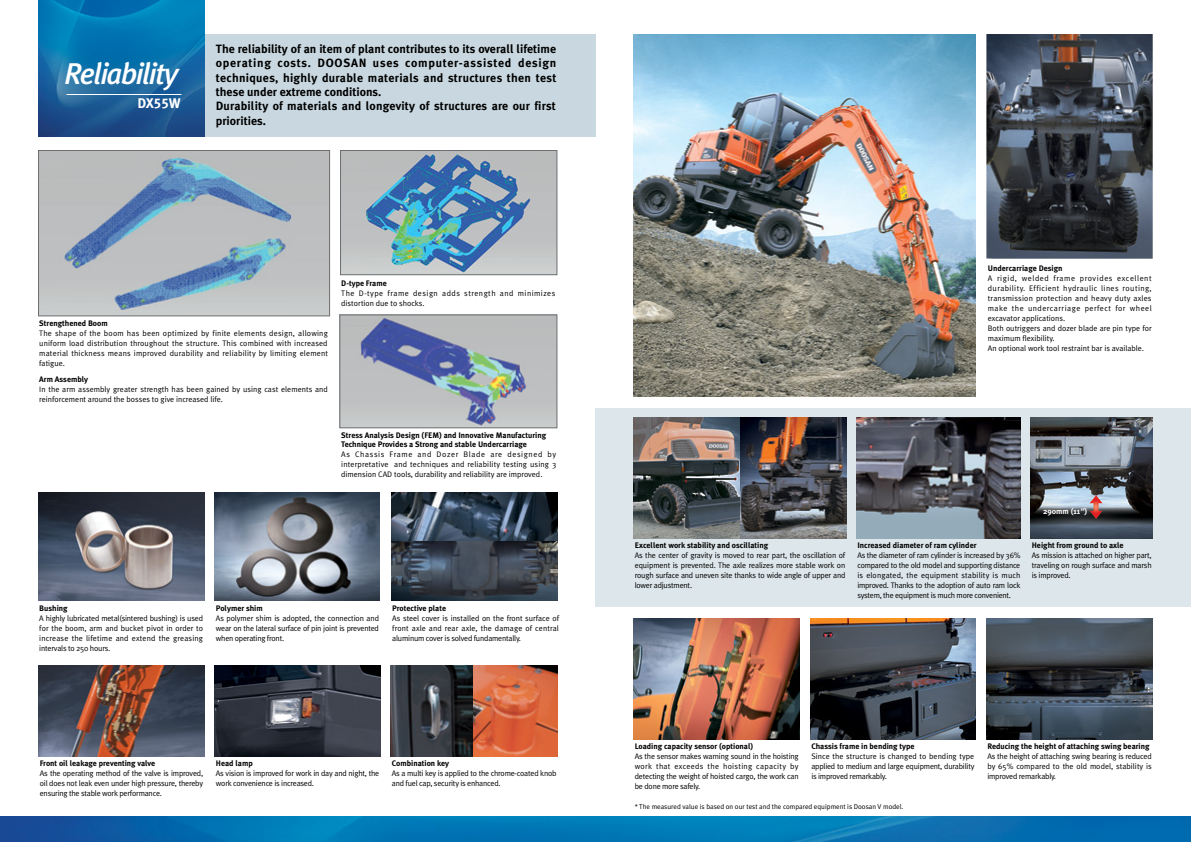
<style>
.page{position:relative;width:1191px;height:842px;background:#fff}
.page>*{position:absolute;margin:0;border:0;box-sizing:border-box;transform-origin:0 0}
.t1{font:italic 500 30px "Meta Plus";letter-spacing:-.05em;color:#fff}
.t2{font:14px "Meta Plus Bold Caps";color:#fff}
.t3{font:700 12px/14.4px "Meta Plus";letter-spacing:.015em;color:#000}
.t4{font:8px/10px "Meta Plus Normal";color:#000;text-align:justify}
.t5{font:700 8px/9px "Meta Plus";color:#000}
.t6{font:8px/10px "Meta Plus Normal";letter-spacing:.02em;color:#000}
.t7{font:8px/10px "Meta Plus Normal";letter-spacing:-.025em;color:#000}
.t8{font:8px/10px "Meta Plus Normal";letter-spacing:.06em;color:#000}
.t9{font:700 8px "Meta Plus";color:#fff}
.t10{font:7px "Meta Plus Normal";color:#000}
.s1{font-family:"Meta Plus";font-weight:700}
.s2{font-style:italic}
</style>
<div class="page">
<img style="left:0;top:816px;width:1191px;height:26px">
<div style="left:595px;top:408px;width:596px;height:199px;background:#dde6ea"></div>
<div style="left:38px;top:34px;width:557px;height:102px;background:#c9d8e0"></div>
<img style="left:38px;top:0;width:166px;height:136px">
<hr style="left:67px;top:94px;width:114px;height:1px;background:#fff">
<img style="left:39px;top:665px;width:165px;height:91px">
<img style="left:634px;top:34px;width:341px;height:363px">
<img style="left:634px;top:618px;width:165px;height:122px">
<img style="left:810px;top:618px;width:165px;height:122px">
<img style="left:986px;top:618px;width:166px;height:122px">
<img style="left:634px;top:417px;width:106px;height:122px">
<img style="left:740px;top:417px;width:106px;height:122px">
<img style="left:1030px;top:417px;width:122px;height:122px">
<img style="left:856px;top:417px;width:164px;height:122px">
<img style="left:38px;top:492px;width:166px;height:108px">
<img style="left:391px;top:492px;width:166px;height:50px">
<img style="left:391px;top:542px;width:166px;height:58px">
<img style="left:215px;top:492px;width:165px;height:108px">
<img style="left:215px;top:665px;width:165px;height:91px">
<img style="left:391px;top:665px;width:82px;height:91px">
<img style="left:473px;top:665px;width:84px;height:91px">
<img style="left:986px;top:34px;width:166px;height:225px">
<img style="left:342px;top:152px;width:213px;height:121px">
<div style="left:340px;top:150px;width:217px;height:125px;border:1px solid #6d6e71"></div>
<img style="left:40px;top:152px;width:288px;height:162px">
<div style="left:38px;top:150px;width:292px;height:166px;border:1px solid #6d6e71"></div>
<img style="left:341px;top:317px;width:214px;height:109px">
<div style="left:339px;top:315px;width:218px;height:113px;border:1px solid #6d6e71"></div>
<h1 class="t1" style="left:64px;top:56px;width:115px">Reliability</h1>
<h2 class="t2" style="left:137px;top:95px;width:45px"><span class="s1">DX</span>55W</h2>
<p class="t3" style="left:216px;top:41px;width:342px">The reliability of an item of plant contributes to its overall lifetime operating costs. DOOSAN uses computer-assisted design techniques, highly durable materials and structures then test these under extreme conditions.<br>Durability of materials and longevity of structures are our first priorities.</p>
<p class="t5" style="left:341px;top:279px;width:47px">D-type Frame</p>
<p class="t8" style="left:341px;top:288px;width:216px">The D-type frame design adds strength and minimizes distortion due to shocks.</p>
<p class="t5" style="left:39px;top:319px;width:70px">Strengthened Boom</p>
<p class="t4" style="left:39px;top:328px;width:290px">The shape of the boom has been optimized by finite elements design, allowing uniform load distribution throughout the structure. This combined with increased material thickness means improved durability and reliability by limiting element fatigue.</p>
<p class="t5" style="left:39px;top:375px;width:50px">Arm Assembly</p>
<p class="t4" style="left:39px;top:384px;width:290px">In the arm assembly greater strength has been gained by using cast elements and reinforcement around the bosses to give increased life.</p>
<p class="t5" style="left:341px;top:430px;width:206px">Stress Analysis Design (FEM) and Innovative Manufacturing<br>Technique Provides a Strong and stable Undercarriage</p>
<p class="t4" style="left:341px;top:449px;width:216px">As Chassis Frame and Dozer Blade are designed by interpretative and techniques and reliability testing using 3 dimension CAD tools, durability and reliability are improved.</p>
<p class="t5" style="left:39px;top:603px;width:30px">Bushing</p>
<p class="t4" style="left:39px;top:613px;width:165px">A highly lubricated metal(sintered bushing) is used for the boom, arm and bucket pivot in order to increase the lifetime and extend the greasing intervals to 250 hours.</p>
<p class="t5" style="left:216px;top:603px;width:48px">Polymer shim</p>
<p class="t4" style="left:216px;top:613px;width:165px">As polymer shim is adopted, the connection and wear on the lateral surface of pin joint is prevented when operating front.</p>
<p class="t5" style="left:392px;top:603px;width:55px">Protective plate</p>
<p class="t4" style="left:392px;top:613px;width:168px">As steel cover is installed on the front surface of front axle and rear axle, the damage of central aluminum cover is solved fundamentally.</p>
<p class="t5" style="left:40px;top:759px;width:117px">Front oil leakage preventing valve</p>
<p class="t4" style="left:40px;top:768px;width:165px">As the operating method of the valve is improved, oil does not leak even under high pressure, thereby ensuring the stable work performance.</p>
<p class="t5" style="left:216px;top:759px;width:38px">Head lamp</p>
<p class="t7" style="left:216px;top:768px;width:165px">As vision is improved for work in day and night, the work convenience is increased.</p>
<p class="t5" style="left:392px;top:759px;width:59px">Combination key</p>
<p class="t7" style="left:392px;top:768px;width:166px">As a multi key is applied to the chrome-coated knob and fuel cap, security is enhanced.</p>
<p class="t5" style="left:987px;top:264px;width:76px">Undercarriage Design</p>
<p class="t6" style="left:987px;top:273px;width:165px">A rigid, welded frame provides excellent durability. Efficient hydraulic lines routing, transmission protection and heavy duty axles make the undercarriage perfect for wheel excavator applications.<br>Both outriggers and dozer blade are pin type for maximum flexibility.<br>An optional work tool restraint bar is available.</p>
<p class="t5" style="left:635px;top:541px;width:135px">Excellent work stability and oscillating</p>
<p class="t4" style="left:635px;top:550px;width:212px">As the center of gravity is moved to rear part, the oscillation of equipment is prevented. The axle realizes more stable work on rough surface and uneven site thanks to wide angle of upper and lower adjustment.</p>
<p class="t5" style="left:857px;top:541px;width:121px">Increased diameter of ram cylinder</p>
<p class="t4" style="left:857px;top:550px;width:165px">As the diameter of ram cylinder is increased by 36% compared to the old model and supporting distance is elongated, the equipment stability is much improved. Thanks to the adoption of auto ram lock system, the equipment is much more convenient.</p>
<p class="t9" style="left:1043px;top:507px;width:46px">290mm (11<span class="s2">"</span>)</p>
<p class="t5" style="left:1031px;top:541px;width:93px">Height from ground to axle</p>
<p class="t4" style="left:1031px;top:550px;width:121px">As mission is attached on higher part, traveling on rough surface and marsh is improved.</p>
<p class="t5" style="left:635px;top:742px;width:120px">Loading capacity sensor (optional)</p>
<p class="t4" style="left:635px;top:751px;width:165px">As the sensor makes warning sound in the hoisting work that exceeds the hoisting capacity by detecting the weight of hoisted cargo, the work can be done more safely.</p>
<p class="t5" style="left:811px;top:742px;width:105px">Chassis frame in bending type</p>
<p class="t4" style="left:811px;top:751px;width:165px">Since the structure is changed to bending type applied to medium and large equipment, durability is improved remarkably.</p>
<p class="t10" style="left:635px;top:803px;width:270px">* The measured value is based on our test and the compared equipment is Doosan V model.</p>
<p class="t5" style="left:987px;top:742px;width:164px">Reducing the height of attaching swing bearing</p>
<p class="t4" style="left:987px;top:751px;width:166px">As the height of attaching swing bearing is reduced by 65% compared to the old model, stability is improved remarkably.</p>
</div>
